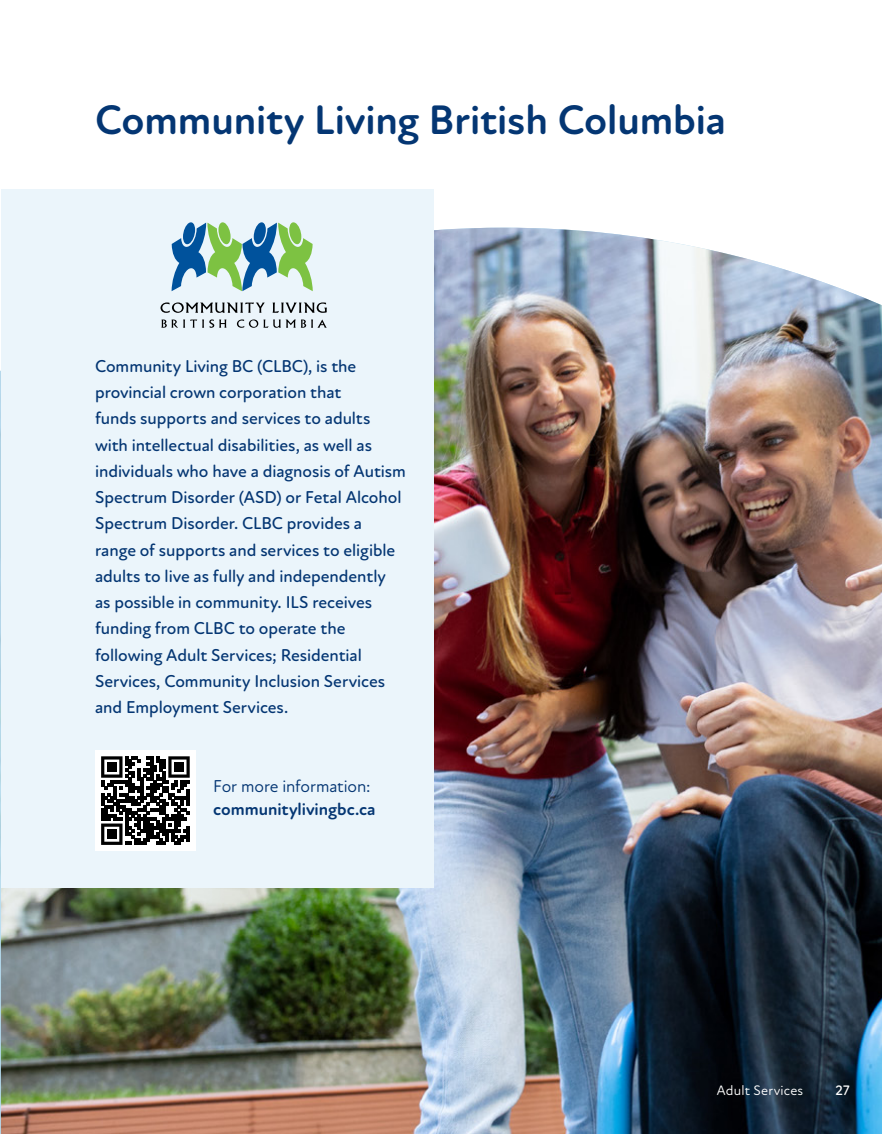
<style>
.page{position:relative;width:882px;height:1134px;background:#fff}
.page>*{position:absolute;margin:0;border:0;box-sizing:border-box;transform-origin:0 0}
.t1{font:700 42px "New Atten Round";letter-spacing:-.005em;color:#043673}
.t2{font:500 17.5px/26.2px "New Atten Round";letter-spacing:-.005em;color:#043673}
.t3{font:700 17.5px "New Atten Round";letter-spacing:-.005em;color:#043673}
.t4{font:17.5px "New Atten Round";letter-spacing:-.005em;color:#043673}
.t5{font:14px "New Atten Round";letter-spacing:.015em;color:#fff}
.t6{font:500 14px "New Atten Round";color:#fff}
</style>
<div class="page">
<img style="left:1px;top:228px;width:881px;height:906px">
<div style="left:1px;top:190px;width:433px;height:698px;background:#ebf5fb"></div>
<svg style="left:172px;top:222px;width:141px;height:69px"></svg>
<svg style="left:161px;top:302px;width:104px;height:11px"></svg>
<svg style="left:273px;top:302px;width:54px;height:11px"></svg>
<svg style="left:161px;top:319px;width:65px;height:9px"></svg>
<svg style="left:237px;top:319px;width:90px;height:9px"></svg>
<div style="left:95px;top:750px;width:101px;height:101px;background:#fff"></div>
<svg style="left:101px;top:756px;width:89px;height:89px"></svg>
<div style="left:107px;top:762px;width:9px;height:10px;background:#000"></div>
<div style="left:174px;top:762px;width:10px;height:10px;background:#000"></div>
<div style="left:107px;top:830px;width:9px;height:9px;background:#000"></div>
<h1 class="t1" style="left:95px;top:95px;width:632px">Community Living British Columbia</h1>
<p class="t2" style="left:95px;top:353px;width:312px">Community Living BC (CLBC), is the provincial crown corporation that<br>funds supports and services to adults with intellectual disabilities, as well as individuals who have a diagnosis of Autism Spectrum Disorder (ASD) or Fetal Alcohol Spectrum Disorder. CLBC provides a range of supports and services to eligible adults to live as fully and independently<br>as possible in community. ILS receives funding from CLBC to operate the following Adult Services; Residential Services, Community Inclusion Services and Employment Services.</p>
<p class="t4" style="left:213px;top:776px;width:159px">For more information:</p>
<p class="t3" style="left:213px;top:798px;width:164px">communitylivingbc.ca</p>
<p class="t5" style="left:717px;top:1082px;width:88px">Adult Services</p>
<p class="t6" style="left:836px;top:1082px;width:16px">27</p>
</div>
